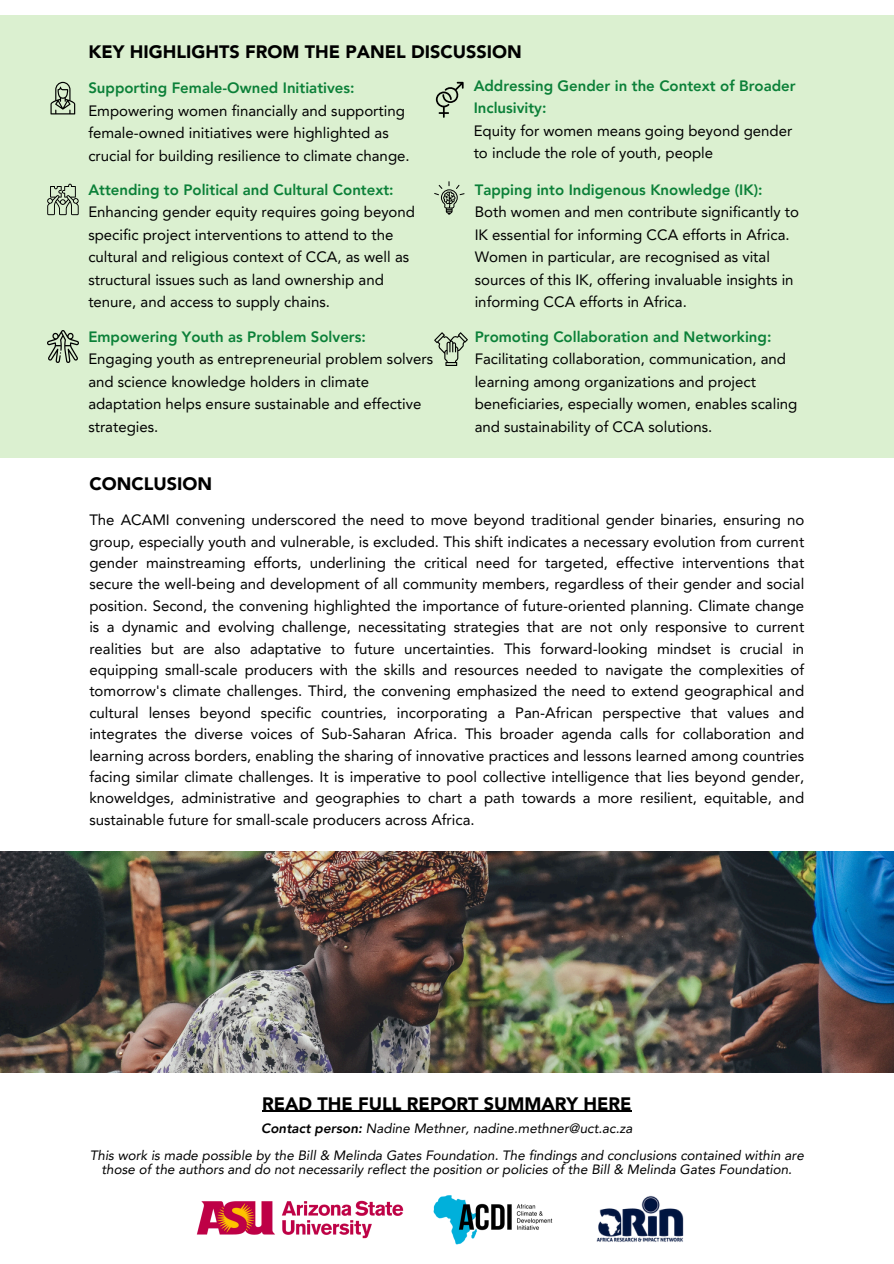
<style>
.page{position:relative;width:894px;height:1264px;background:#fff}
.page>*{position:absolute;margin:0;border:0;box-sizing:border-box;transform-origin:0 0}
.t1{font:900 18px "Avenir LT Pro";color:#000}
.t2{font:15px/22.5px "Avenir LT Pro";color:#000}
.t3{font:800 15px/22.5px "Avenir LT Pro";color:#0b8038}
.t4{font:italic 13.5px/13.5px "Avenir LT Pro";color:#000;text-align:center}
.s1{font-weight:800;color:#0b8038}
.s2{font-weight:800}
</style>
<div class="page">
<img style="left:433px;top:1195px;width:120px;height:50px">
<img style="left:596px;top:1195px;width:88px;height:47px">
<img style="left:196px;top:1200px;width:208px;height:39px">
<img style="left:0;top:851px;width:893px;height:221px">
<div style="left:0;top:15px;width:893px;height:442px;background:#dbf0d0"></div>
<svg style="left:47px;top:184px;width:32px;height:31px"></svg>
<img style="left:47px;top:330px;width:32px;height:32px">
<svg style="left:50px;top:82px;width:25px;height:32px"></svg>
<svg style="left:436px;top:82px;width:27px;height:36px"></svg>
<svg style="left:434px;top:181px;width:30px;height:34px"></svg>
<svg style="left:434px;top:332px;width:34px;height:34px"></svg>
<hr style="left:262px;top:1110px;width:369px;height:1px;background:#000">
<p class="t1" style="left:88px;top:44px;width:435px">KEY HIGHLIGHTS FROM THE PANEL DISCUSSION</p>
<p class="t2" style="left:88px;top:78px;width:323px"><span class="s1">Supporting Female-Owned Initiatives:<br></span>Empowering women financially and supporting female-owned initiatives were highlighted as crucial for building resilience to climate change.</p>
<p class="t2" style="left:88px;top:180px;width:328px"><span class="s1">Attending to Political and Cultural Context:<br></span>Enhancing gender equity requires going beyond specific project interventions to attend to the cultural and religious context of CCA, as well as structural issues such as land ownership and tenure, and access to supply chains.</p>
<p class="t3" style="left:473px;top:76px;width:323px">Addressing Gender in the Context of Broader<br>Inclusivity:</p>
<p class="t2" style="left:473px;top:121px;width:320px">Equity for women means going beyond gender to include the role of youth, people</p>
<h1 class="t3" style="left:474px;top:180px;width:289px">Tapping into Indigenous Knowledge (IK):</h1>
<p class="t2" style="left:474px;top:202px;width:325px">Both women and men contribute significantly to IK essential for informing CCA efforts in Africa.<br>Women in particular, are recognised as vital sources of this IK, offering invaluable insights in informing CCA efforts in Africa.</p>
<p class="t2" style="left:474px;top:327px;width:324px"><span class="s1">Promoting Collaboration and Networking:<br></span>Facilitating collaboration, communication, and learning among organizations and project beneficiaries, especially women, enables scaling and sustainability of CCA solutions.</p>
<p class="t2" style="left:88px;top:327px;width:346px"><span class="s1">Empowering Youth as Problem Solvers:<br></span>Engaging youth as entrepreneurial problem solvers and science knowledge holders in climate adaptation helps ensure sustainable and effective strategies.</p>
<p class="t1" style="left:89px;top:476px;width:124px">CONCLUSION</p>
<p class="t2" style="left:89px;top:511px;width:716px;line-height:21.3px;text-align:justify">The ACAMI convening underscored the need to move beyond traditional gender binaries, ensuring no group, especially youth and vulnerable, is excluded. This shift indicates a necessary evolution from current gender mainstreaming efforts, underlining the critical need for targeted, effective interventions that secure the well-being and development of all community members, regardless of their gender and social position. Second, the convening highlighted the importance of future-oriented planning. Climate change is a dynamic and evolving challenge, necessitating strategies that are not only responsive to current realities but are also adaptative to future uncertainties. This forward-looking mindset is crucial in equipping small-scale producers with the skills and resources needed to navigate the complexities of tomorrow's climate challenges. Third, the convening emphasized the need to extend geographical and cultural lenses beyond specific countries, incorporating a Pan-African perspective that values and integrates the diverse voices of Sub-Saharan Africa. This broader agenda calls for collaboration and learning across borders, enabling the sharing of innovative practices and lessons learned among countries facing similar climate challenges. It is imperative to pool collective intelligence that lies beyond gender, knoweldges, administrative and geographies to chart a path towards a more resilient, equitable, and sustainable future for small-scale producers across Africa.</p>
<h1 class="t1" style="left:262px;top:1096px;width:370px">READ THE FULL REPORT SUMMARY HERE</h1>
<p class="t4" style="left:261px;top:1122px;width:373px"><span class="s2">Contact person:</span> Nadine Methner, nadine.methner@uct.ac.za</p>
<p class="t4" style="left:90px;top:1149px;width:715px">This work is made possible by the Bill &amp; Melinda Gates Foundation. The findings and conclusions contained within are those of the authors and do not necessarily reflect the position or policies of the Bill &amp; Melinda Gates Foundation.</p>
</div>
